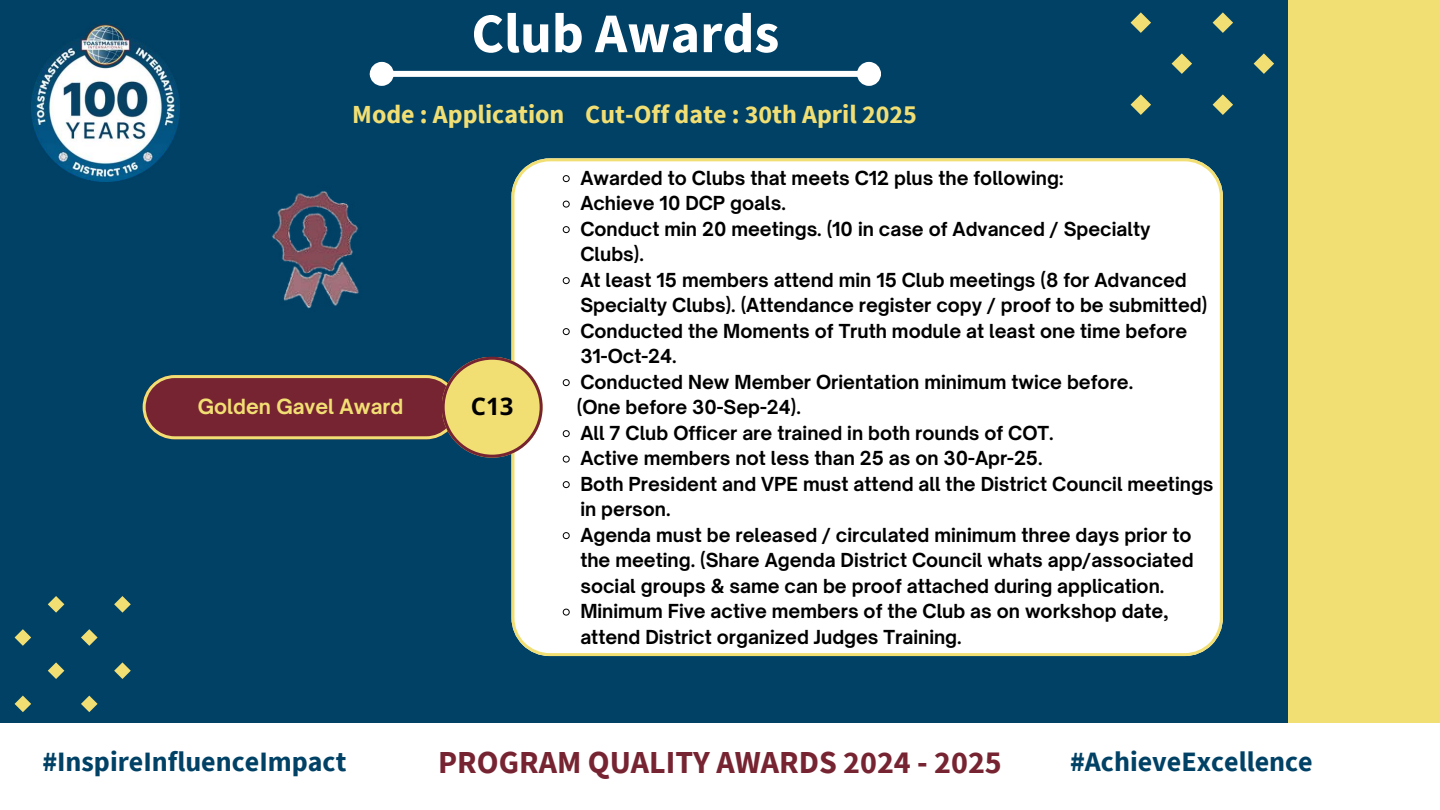
<style>
.page{position:relative;width:1440px;height:810px;background:#004165}
.page>*{position:absolute;margin:0;border:0;box-sizing:border-box;transform-origin:0 0}
.t1{font:700 56px "Source Sans Pro";color:#fff}
.t2{font:700 32px "Source Sans Pro";color:#772432}
.t3{font:700 28px "Source Sans Pro";color:#004165}
.t4{font:700 26px "Source Sans Pro";color:#f2df74}
.t5{font:700 24px "Open Sans";color:#000}
.t6{font:700 20px "Open Sauce One";color:#f2df74}
.t7{font:700 18.5px/25.5px "Open Sauce One";color:#000}
</style>
<div class="page">
<div style="left:1288px;top:0;width:152px;height:810px;background:#f2df74"></div>
<svg style="left:1131px;top:12px;width:20px;height:21px"></svg>
<svg style="left:1131px;top:94px;width:20px;height:21px"></svg>
<svg style="left:1172px;top:53px;width:20px;height:21px"></svg>
<svg style="left:1213px;top:12px;width:20px;height:21px"></svg>
<svg style="left:1213px;top:94px;width:20px;height:21px"></svg>
<svg style="left:1254px;top:53px;width:20px;height:21px"></svg>
<svg style="left:15px;top:629px;width:16px;height:17px"></svg>
<svg style="left:15px;top:696px;width:16px;height:16px"></svg>
<svg style="left:48px;top:596px;width:16px;height:17px"></svg>
<svg style="left:48px;top:662px;width:16px;height:17px"></svg>
<svg style="left:81px;top:629px;width:17px;height:17px"></svg>
<svg style="left:81px;top:696px;width:17px;height:16px"></svg>
<svg style="left:114px;top:596px;width:17px;height:17px"></svg>
<svg style="left:114px;top:662px;width:17px;height:17px"></svg>
<div style="left:392px;top:71px;width:466px;height:6px;background:#fff"></div>
<div style="left:373px;top:65px;width:18px;height:18px;background:#fff;border-radius:50%"></div>
<div style="left:370px;top:62px;width:24px;height:24px;border:6px solid #fff;border-radius:50%"></div>
<div style="left:860px;top:65px;width:18px;height:18px;background:#fff;border-radius:50%"></div>
<div style="left:857px;top:62px;width:24px;height:24px;border:6px solid #fff;border-radius:50%"></div>
<div style="left:0;top:723px;width:1440px;height:87px;background:#fff"></div>
<div style="left:511px;top:158px;width:712px;height:498px;background:#fff"></div>
<svg style="left:562px;top:175px;width:8px;height:8px"></svg>
<svg style="left:562px;top:200px;width:8px;height:8px"></svg>
<svg style="left:562px;top:226px;width:8px;height:8px"></svg>
<svg style="left:562px;top:277px;width:8px;height:8px"></svg>
<svg style="left:562px;top:328px;width:8px;height:8px"></svg>
<svg style="left:562px;top:379px;width:8px;height:8px"></svg>
<svg style="left:562px;top:430px;width:8px;height:8px"></svg>
<svg style="left:562px;top:455px;width:8px;height:8px"></svg>
<svg style="left:562px;top:481px;width:8px;height:8px"></svg>
<svg style="left:562px;top:532px;width:8px;height:8px"></svg>
<svg style="left:562px;top:608px;width:8px;height:8px"></svg>
<svg style="left:143px;top:357px;width:400px;height:101px"></svg>
<img style="left:272px;top:191px;width:87px;height:118px">
<img style="left:31px;top:23px;width:149px;height:159px">
<p class="t1" style="left:471px;top:-3px;width:309px">Club Awards</p>
<p class="t4" style="left:352px;top:98px;width:566px">Mode : Application Cut-Off date : 30th April 2025</p>
<h1 class="t6" style="left:198px;top:394px;width:207px">Golden Gavel Award</h1>
<p class="t5" style="left:471px;top:390px;width:44px">C13</p>
<p class="t7" style="left:580px;top:165px;width:485px">Awarded to Clubs that meets C12 plus the following:</p>
<p class="t7" style="left:580px;top:190px;width:207px">Achieve 10 DCP goals.</p>
<h3 class="t7" style="left:580px;top:216px;width:572px">Conduct min 20 meetings. (10 in case of Advanced / Specialty<br>Clubs).</h3>
<p class="t7" style="left:580px;top:267px;width:628px">At least 15 members attend min 15 Club meetings (8 for Advanced<br>Specialty Clubs). (Attendance register copy / proof to be submitted)</p>
<p class="t7" style="left:580px;top:318px;width:608px">Conducted the Moments of Truth module at least one time before<br>31-Oct-24.</p>
<p class="t7" style="left:580px;top:369px;width:554px">Conducted New Member Orientation minimum twice before.</p>
<p class="t7" style="left:577px;top:394px;width:225px">(One before 30-Sep-24).</p>
<p class="t7" style="left:580px;top:420px;width:475px">All 7 Club Officer are trained in both rounds of COT.</p>
<p class="t7" style="left:580px;top:445px;width:464px">Active members not less than 25 as on 30-Apr-25.</p>
<h5 class="t7" style="left:580px;top:471px;width:635px">Both President and VPE must attend all the District Council meetings in person.</h5>
<p class="t7" style="left:580px;top:522px;width:615px;text-align:justify">Agenda must be released / circulated minimum three days prior to the meeting. (Share Agenda District Council whats app/associated social groups &amp; same can be proof attached during application.</p>
<p class="t7" style="left:580px;top:598px;width:590px">Minimum Five active members of the Club as on workshop date, attend District organized Judges Training.</p>
<p class="t3" style="left:42px;top:744px;width:306px">#InspireInfluenceImpact</p>
<h5 class="t2" style="left:438px;top:742px;width:565px">PROGRAM QUALITY AWARDS 2024 - 2025</h5>
<h4 class="t3" style="left:1070px;top:744px;width:244px">#AchieveExcellence</h4>
</div>
